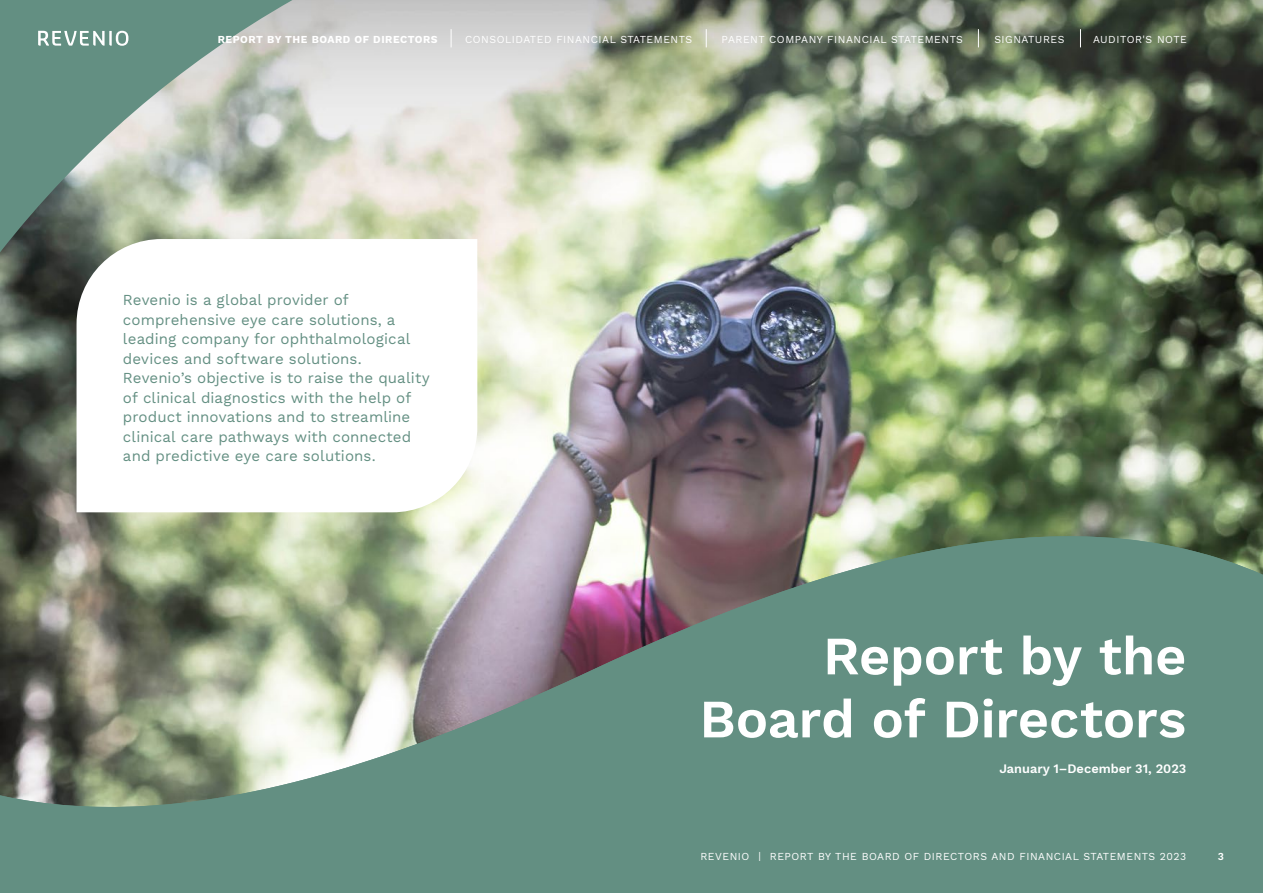
<style>
.page{position:relative;width:1263px;height:893px;background:#fff}
.page>*{position:absolute;margin:0;border:0;box-sizing:border-box;transform-origin:0 0}
.t1{font:600 54px/63px "Work Sans";letter-spacing:-.005em;color:#fff;text-align:right}
.t2{font:15px/19.5px "Work Sans";letter-spacing:.005em;color:#638f82}
.t3{font:600 12.75px "Work Sans";color:#fff}
.t4{font:10.5px "Work Sans";letter-spacing:.05em;color:#fff}
.t5{font:700 10.5px "Work Sans";letter-spacing:.05em;color:#fff}
.t6{font:600 10.5px "Work Sans";color:#fff}
</style>
<div class="page">
<img style="left:0;top:0;width:1263px;height:454px">
<img style="left:0;top:454px;width:1263px;height:439px">
<svg style="left:451px;top:29px;width:1px;height:18px"></svg>
<svg style="left:706px;top:29px;width:1px;height:18px"></svg>
<svg style="left:978px;top:29px;width:1px;height:18px"></svg>
<svg style="left:1080px;top:29px;width:1px;height:18px"></svg>
<svg style="left:38px;top:31px;width:90px;height:15px"></svg>
<svg style="left:77px;top:239px;width:400px;height:273px"></svg>
<p class="t5" style="left:218px;top:33px;width:221px">REPORT BY THE BOARD OF DIRECTORS</p>
<p class="t4" style="left:465px;top:33px;width:228px">CONSOLIDATED FINANCIAL STATEMENTS</p>
<p class="t4" style="left:722px;top:33px;width:243px">PARENT COMPANY FINANCIAL STATEMENTS</p>
<p class="t4" style="left:994px;top:33px;width:72px">SIGNATURES</p>
<p class="t4" style="left:1093px;top:33px;width:95px">AUDITOR'S NOTE</p>
<p class="t2" style="left:123px;top:291px;width:308px">Revenio is a global provider of comprehensive eye care solutions, a leading company for ophthalmological devices and software solutions.<br>Revenio’s objective is to raise the quality of clinical diagnostics with the help of product innovations and to streamline clinical care pathways with connected and predictive eye care solutions.</p>
<h1 class="t1" style="left:699px;top:627px;width:488px">Report by the<br>Board of Directors</h1>
<p class="t3" style="left:999px;top:762px;width:188px">January 1–December 31, 2023</p>
<p class="t4" style="left:700px;top:850px;width:487px">REVENIO | REPORT BY THE BOARD OF DIRECTORS AND FINANCIAL STATEMENTS 2023</p>
<p class="t6" style="left:1218px;top:850px;width:8px">3</p>
</div>
